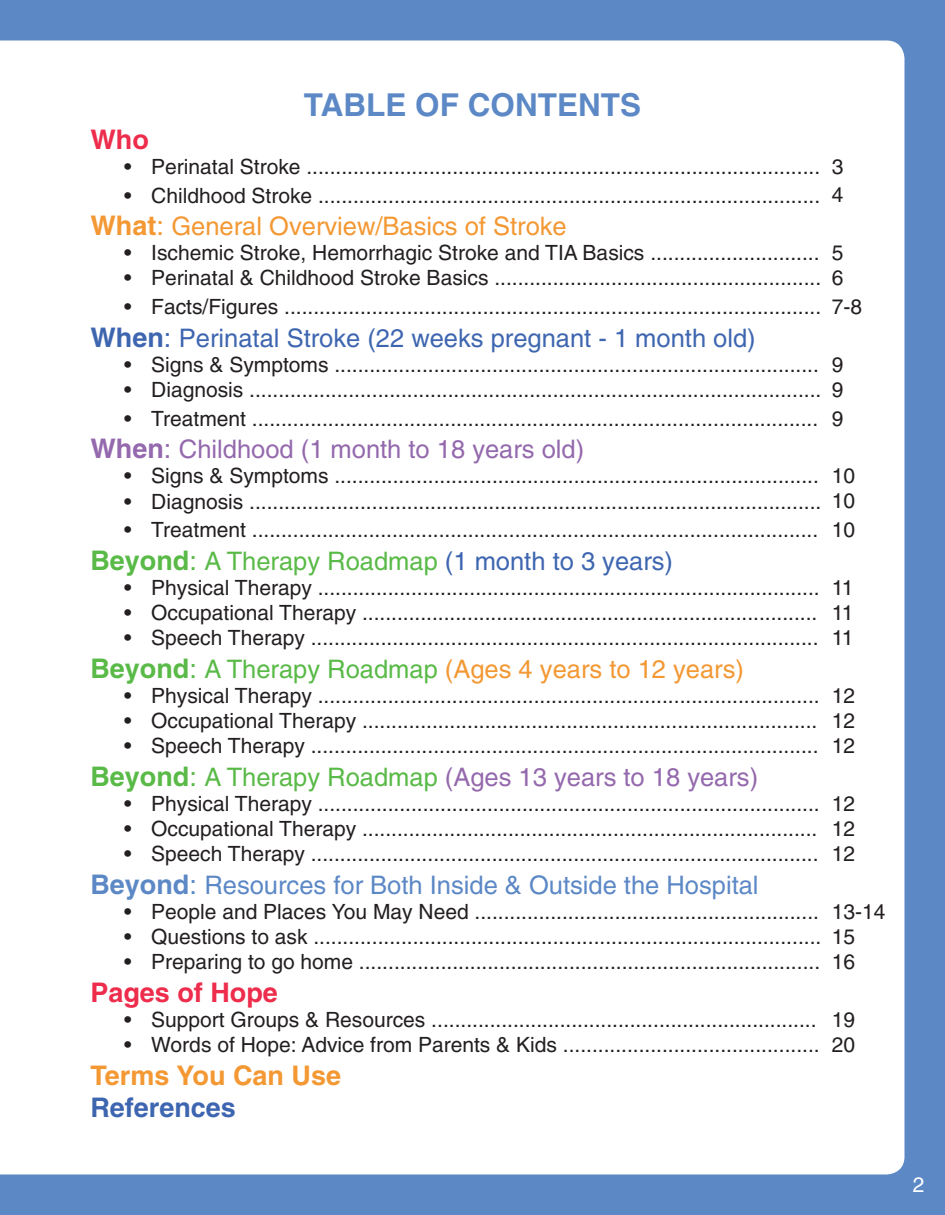
<style>
.page{position:relative;width:945px;height:1215px;background:#5c88c6}
.page>*{position:absolute;margin:0;border:0;box-sizing:border-box;transform-origin:0 0}
.t1{font:700 31.5px "Helvetica";color:#5c88c6}
.t2{font:700 27px "Helvetica";color:#ed2d4b}
.t3{font:700 27px "Helvetica";color:#f39833}
.t4{font:700 27px "Helvetica";color:#3e66b0}
.t5{font:25.5px "Helvetica";color:#3e66b0}
.t6{font:25.5px "Helvetica";color:#9469ad}
.t7{font:25.5px "Helvetica";color:#f39833}
.t8{font:25.5px "Helvetica";color:#5c88c6}
.t9{font:21px "Helvetica";color:#231f20}
.t10{font:21px "Helvetica";color:#fff}
.s1{font-weight:700;font-size:27px}
.s2{font-size:27px}
.s3{font-weight:700;font-size:27px;color:#59ba47}
.s4{font-size:27px;color:#59ba47}
.s5{color:#59ba47}
.s6{font-weight:700;font-size:27px;color:#eee116}
</style>
<div class="page">
<div style="left:0;top:40px;width:904px;height:1134px;background:#fff"></div>
<div style="left:743px;top:140px;width:76px;height:963px;background:#fff"></div>
<h1 class="t1" style="left:304px;top:86px;width:339px">TABLE OF CONTENTS</h1>
<p class="t2" style="left:90px;top:123px;width:60px">Who</p>
<p class="t9" style="left:124px;top:154px;width:697px">• Perinatal Stroke ........................................................................................</p>
<p class="t9" style="left:124px;top:183px;width:697px">• Childhood Stroke ......................................................................................</p>
<p class="t7" style="left:90px;top:211px;width:478px"><span class="s1">What</span><span class="s2">:</span> General Overview/Basics of Stroke</p>
<p class="t9" style="left:124px;top:241px;width:697px">• Ischemic Stroke, Hemorrhagic Stroke and TIA Basics .............................</p>
<p class="t9" style="left:124px;top:266px;width:699px">• Perinatal &amp; Childhood Stroke Basics ........................................................</p>
<p class="t9" style="left:124px;top:295px;width:699px">• Facts/Figures ............................................................................................</p>
<p class="t9" style="left:124px;top:352px;width:696px">• Signs &amp; Symptoms ...................................................................................</p>
<p class="t9" style="left:124px;top:377px;width:699px">• Diagnosis ..................................................................................................</p>
<p class="t9" style="left:124px;top:406px;width:696px">• Treatment .................................................................................................</p>
<p class="t6" style="left:90px;top:434px;width:495px"><span class="s1">When</span><span class="s2">:</span> Childhood (1 month to 18 years old)</p>
<p class="t9" style="left:124px;top:464px;width:696px">• Signs &amp; Symptoms ...................................................................................</p>
<p class="t9" style="left:124px;top:489px;width:699px">• Diagnosis ..................................................................................................</p>
<p class="t9" style="left:124px;top:518px;width:696px">• Treatment .................................................................................................</p>
<p class="t5" style="left:90px;top:546px;width:584px"><span class="s3">Beyond</span><span class="s4">:</span> <span class="s5">A Therapy Roadmap</span> (1 month to 3 years)</p>
<p class="t9" style="left:124px;top:575px;width:697px">• Physical Therapy ......................................................................................</p>
<p class="t9" style="left:124px;top:601px;width:695px">• Occupational Therapy ..............................................................................</p>
<p class="t9" style="left:124px;top:626px;width:696px">• Speech Therapy .......................................................................................</p>
<p class="t7" style="left:90px;top:654px;width:655px"><span class="s3">Beyond</span><span class="s4">:</span> <span class="s5">A Therapy Roadmap</span> (Ages 4 years to 12 years)</p>
<p class="t9" style="left:124px;top:683px;width:697px">• Physical Therapy ......................................................................................</p>
<p class="t9" style="left:124px;top:709px;width:695px">• Occupational Therapy ..............................................................................</p>
<p class="t9" style="left:124px;top:734px;width:696px">• Speech Therapy .......................................................................................</p>
<p class="t9" style="left:124px;top:791px;width:697px">• Physical Therapy ......................................................................................</p>
<p class="t9" style="left:124px;top:817px;width:695px">• Occupational Therapy ..............................................................................</p>
<p class="t9" style="left:124px;top:842px;width:696px">• Speech Therapy .......................................................................................</p>
<p class="t9" style="left:124px;top:899px;width:696px">• People and Places You May Need ...........................................................</p>
<p class="t9" style="left:124px;top:925px;width:699px">• Questions to ask .......................................................................................</p>
<p class="t9" style="left:124px;top:950px;width:697px">• Preparing to go home ...............................................................................</p>
<p class="t2" style="left:90px;top:976px;width:189px">Pages of Hope</p>
<p class="t9" style="left:124px;top:1007px;width:694px">• Support Groups &amp; Resources ..................................................................</p>
<p class="t9" style="left:124px;top:1033px;width:697px">• Words of Hope: Advice from Parents &amp; Kids ............................................</p>
<p class="t3" style="left:90px;top:1059px;width:252px">Terms You Can Use</p>
<p class="t4" style="left:90px;top:1091px;width:147px">References</p>
<p class="t9" style="left:793px;top:154px;width:52px">• 3</p>
<p class="t9" style="left:793px;top:183px;width:52px">• 4</p>
<p class="t9" style="left:793px;top:240px;width:52px">• 5</p>
<p class="t9" style="left:793px;top:266px;width:52px">• 6</p>
<p class="t9" style="left:793px;top:294px;width:71px">• 7-8</p>
<p class="t5" style="left:90px;top:323px;width:696px"><span class="s1">When</span><span class="s2">:</span> Perinatal Stroke (22 weeks pregnant - 1 month old)<span class="s1">W</span></p>
<p class="t9" style="left:793px;top:352px;width:52px">• 9</p>
<p class="t9" style="left:793px;top:377px;width:52px">• 9</p>
<p class="t9" style="left:793px;top:406px;width:52px">• 9</p>
<p class="t9" style="left:793px;top:464px;width:64px">• 10</p>
<p class="t9" style="left:793px;top:489px;width:64px">• 10</p>
<p class="t9" style="left:793px;top:518px;width:64px">• 10</p>
<p class="t9" style="left:793px;top:575px;width:62px">• 11</p>
<p class="t9" style="left:793px;top:600px;width:62px">• 11</p>
<p class="t9" style="left:793px;top:626px;width:62px">• 11</p>
<p class="t9" style="left:793px;top:683px;width:64px">• 12</p>
<p class="t9" style="left:793px;top:708px;width:64px">• 12</p>
<p class="t9" style="left:793px;top:734px;width:64px">• 12</p>
<p class="t6" style="left:90px;top:762px;width:690px"><span class="s3">Beyond</span><span class="s4">:</span> <span class="s5">A Therapy Roadmap</span> (Ages 13 years to 18 years)<span class="s3">B</span></p>
<p class="t9" style="left:793px;top:791px;width:64px">• 12</p>
<p class="t9" style="left:793px;top:816px;width:64px">• 12</p>
<p class="t9" style="left:793px;top:842px;width:64px">• 12</p>
<p class="t8" style="left:90px;top:870px;width:690px"><span class="s1">Beyond</span><span class="s2">:</span> Resources for Both Inside &amp; Outside the Hospital<span class="s6">B</span></p>
<p class="t9" style="left:793px;top:899px;width:94px">• 13-14</p>
<p class="t9" style="left:793px;top:924px;width:64px">• 15</p>
<p class="t9" style="left:793px;top:950px;width:64px">• 16</p>
<p class="t9" style="left:793px;top:1007px;width:64px">• 19</p>
<p class="t9" style="left:793px;top:1032px;width:64px">• 20</p>
<p class="t10" style="left:913px;top:1173px;width:13px">2</p>
</div>
